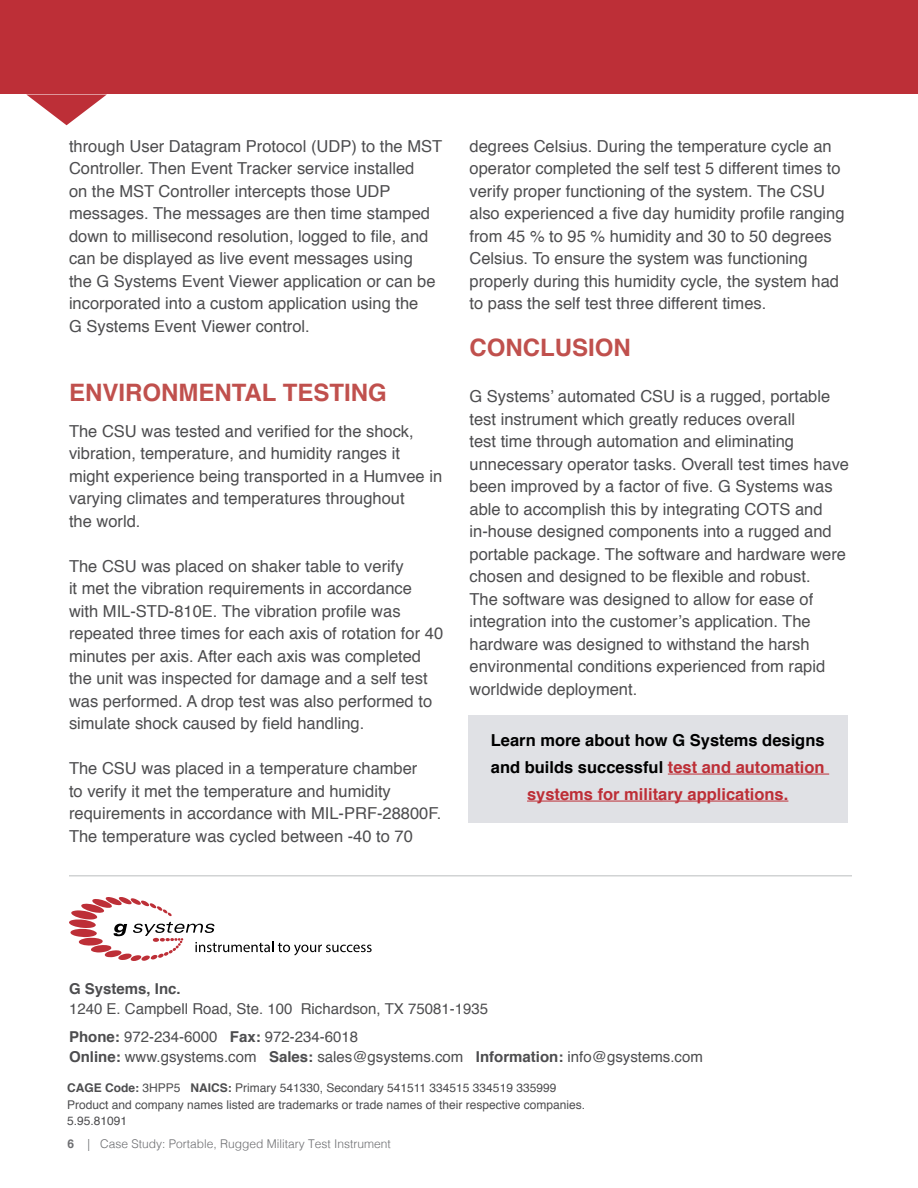
<style>
.page{position:relative;width:918px;height:1188px;background:#fff}
.page>*{position:absolute;margin:0;border:0;box-sizing:border-box;transform-origin:0 0}
.t1{font:700 24px "Helvetica";color:#c0504d}
.t2{font:16.5px/22.5px "Helvetica";color:#4d4d4f}
.t3{font:700 16.5px/27px "Helvetica";color:#000;text-align:center}
.t4{font:15px/28.5px "Helvetica";color:#4d4d4f}
.t5{font:700 15px "Helvetica";color:#4d4d4f}
.t6{font:12px/16.5px "Helvetica";color:#4d4d4f}
.t7{font:300 12px "Helvetica";color:#6d6e71}
.s1{color:#bd2f37}
.s2{font-weight:700}
</style>
<div class="page">
<div style="left:0;top:0;width:918px;height:94px;background:#bd2f37"></div>
<svg style="left:26px;top:94px;width:81px;height:31px"></svg>
<hr style="left:69px;top:875px;width:783px;height:2px;background:#d1d3d4">
<svg style="left:69px;top:897px;width:303px;height:64px"></svg>
<div style="left:468px;top:715px;width:380px;height:108px;background:#e0e1e5"></div>
<hr style="left:668px;top:774px;width:161px;height:1px;background:#bd2f37">
<hr style="left:527px;top:801px;width:261px;height:1px;background:#bd2f37">
<p class="t2" style="left:69px;top:135px;width:375px">through User Datagram Protocol (UDP) to the MST Controller. Then Event Tracker service installed<br>on the MST Controller intercepts those UDP messages. The messages are then time stamped down to millisecond resolution, logged to file, and can be displayed as live event messages using<br>the G Systems Event Viewer application or can be incorporated into a custom application using the<br>G Systems Event Viewer control.</p>
<h1 class="t1" style="left:69px;top:373px;width:319px">ENVIRONMENTAL TESTING</h1>
<p class="t2" style="left:69px;top:420px;width:375px">The CSU was tested and verified for the shock, vibration, temperature, and humidity ranges it might experience being transported in a Humvee in varying climates and temperatures throughout<br>the world.</p>
<p class="t2" style="left:69px;top:555px;width:376px">The CSU was placed on shaker table to verify<br>it met the vibration requirements in accordance with MIL-STD-810E. The vibration profile was repeated three times for each axis of rotation for 40 minutes per axis. After each axis was completed the unit was inspected for damage and a self test was performed. A drop test was also performed to simulate shock caused by field handling.</p>
<p class="t2" style="left:69px;top:758px;width:374px">The CSU was placed in a temperature chamber<br>to verify it met the temperature and humidity requirements in accordance with MIL-PRF-28800F.<br>The temperature was cycled between -40 to 70</p>
<p class="t2" style="left:470px;top:135px;width:377px">degrees Celsius. During the temperature cycle an operator completed the self test 5 different times to verify proper functioning of the system. The CSU also experienced a five day humidity profile ranging from 45 % to 95 % humidity and 30 to 50 degrees Celsius. To ensure the system was functioning properly during this humidity cycle, the system had to pass the self test three different times.</p>
<h1 class="t1" style="left:470px;top:328px;width:163px">CONCLUSION</h1>
<p class="t2" style="left:470px;top:386px;width:381px">G Systems’ automated CSU is a rugged, portable test instrument which greatly reduces overall<br>test time through automation and eliminating unnecessary operator tasks. Overall test times have been improved by a factor of five. G Systems was able to accomplish this by integrating COTS and in-house designed components into a rugged and portable package. The software and hardware were chosen and designed to be flexible and robust.<br>The software was designed to allow for ease of integration into the customer’s application. The hardware was designed to withstand the harsh environmental conditions experienced from rapid worldwide deployment.</p>
<p class="t3" style="left:491px;top:727px;width:335px">Learn more about how G Systems designs and builds successful <span class="s1">test and automation systems for military applications.</span></p>
<p class="t5" style="left:69px;top:977px;width:113px">G Systems, Inc.</p>
<p class="t4" style="left:69px;top:995px;width:421px">1240 E. Campbell Road, Ste. 100 Richardson, TX 75081-1935<br><span class="s2">Phone:</span> 972-234-6000 <span class="s2">Fax:</span> 972-234-6018</p>
<p class="t4" style="left:69px;top:1043px;width:635px"><span class="s2">Online:</span> www.gsystems.com <span class="s2">Sales:</span> sales@gsystems.com <span class="s2">Information:</span> info@gsystems.com</p>
<p class="t6" style="left:67px;top:1080px;width:520px"><span class="s2">CAGE Code:</span> 3HPP5 <span class="s2">NAICS:</span> Primary 541330, Secondary 541511 334515 334519 335999<br>Product and company names listed are trademarks or trade names of their respective companies.<br>5.95.81091</p>
<p class="t7" style="left:68px;top:1133px;width:325px"><span class="s2">6</span> | Case Study: Portable, Rugged Military Test Instrument</p>
</div>
